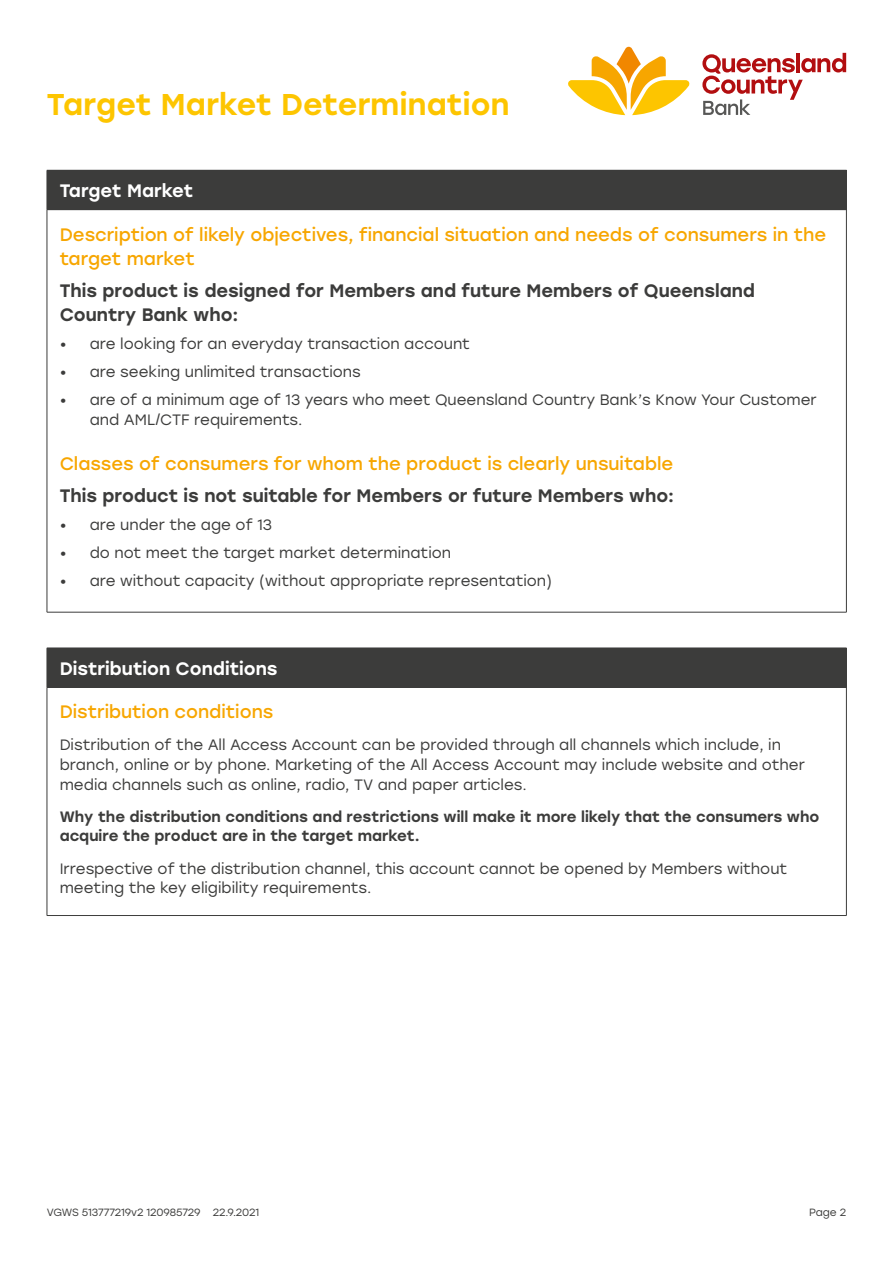
<style>
.page{position:relative;width:893px;height:1263px;background:#fff}
.page>*{position:absolute;margin:0;border:0;box-sizing:border-box;transform-origin:0 0}
.t1{font:500 30px "Stolzl";letter-spacing:.005em;color:#fdc500}
.t2{font:18px/24px "Stolzl";color:#f7a600}
.t3{font:500 18px/24px "Stolzl";color:#3c3c3b}
.t4{font:500 18px "Stolzl";color:#fff}
.t5{font:15px/19.5px "Stolzl";color:#3c3c3b}
.t6{font:500 15px/19.5px "Stolzl";color:#3c3c3b}
.t7{font:10.5px "Stolzl";letter-spacing:-.01em;color:#3c3c3b}
</style>
<div class="page">
<svg style="left:568px;top:47px;width:122px;height:68px"></svg>
<svg style="left:702px;top:53px;width:144px;height:62px"></svg>
<div style="left:47px;top:170px;width:799px;height:40px;background:#3c3c3b"></div>
<hr style="left:846px;top:170px;width:1px;height:40px;background:#3c3c3b">
<hr style="left:47px;top:210px;width:1px;height:402px;background:#3c3c3b">
<hr style="left:846px;top:210px;width:1px;height:402px;background:#3c3c3b">
<hr style="left:47px;top:612px;width:800px;height:1px;background:#3c3c3b">
<div style="left:47px;top:648px;width:799px;height:39px;background:#3c3c3b"></div>
<hr style="left:47px;top:687px;width:799px;height:1px;background:#3c3c3b">
<hr style="left:846px;top:648px;width:1px;height:39px;background:#3c3c3b">
<hr style="left:47px;top:687px;width:1px;height:228px;background:#3c3c3b">
<hr style="left:846px;top:687px;width:1px;height:228px;background:#3c3c3b">
<hr style="left:47px;top:915px;width:800px;height:1px;background:#3c3c3b">
<h1 class="t1" style="left:47px;top:83px;width:464px">Target Market Determination</h1>
<p class="t4" style="left:60px;top:178px;width:135px">Target Market</p>
<p class="t2" style="left:60px;top:221px;width:768px">Description of likely objectives, financial situation and needs of consumers in the target market</p>
<p class="t3" style="left:60px;top:278px;width:697px">This product is designed for Members and future Members of Queensland<br>Country Bank who:</p>
<p class="t5" style="left:60px;top:333px;width:412px">• are looking for an everyday transaction account</p>
<p class="t5" style="left:60px;top:361px;width:303px">• are seeking unlimited transactions</p>
<p class="t5" style="left:90px;top:389px;width:729px;text-indent:-30px">• are of a minimum age of 13 years who meet Queensland Country Bank’s Know Your Customer and AML/CTF requirements.</p>
<p class="t2" style="left:60px;top:451px;width:615px">Classes of consumers for whom the product is clearly unsuitable</p>
<p class="t3" style="left:60px;top:483px;width:616px">This product is not suitable for Members or future Members who:</p>
<p class="t5" style="left:60px;top:515px;width:214px">• are under the age of 13</p>
<p class="t5" style="left:60px;top:543px;width:393px">• do not meet the target market determination</p>
<p class="t5" style="left:60px;top:571px;width:494px">• are without capacity (without appropriate representation)</p>
<p class="t4" style="left:60px;top:655px;width:219px">Distribution Conditions</p>
<p class="t2" style="left:60px;top:699px;width:215px">Distribution conditions</p>
<p class="t5" style="left:60px;top:735px;width:747px">Distribution of the All Access Account can be provided through all channels which include, in branch, online or by phone. Marketing of the All Access Account may include website and other media channels such as online, radio, TV and paper articles.</p>
<p class="t6" style="left:60px;top:806px;width:761px">Why the distribution conditions and restrictions will make it more likely that the consumers who acquire the product are in the target market.</p>
<p class="t5" style="left:60px;top:858px;width:729px">Irrespective of the distribution channel, this account cannot be opened by Members without meeting the key eligibility requirements.</p>
<p class="t7" style="left:47px;top:1205px;width:214px">VGWS 513777219v2 120985729 22.9.2021</p>
<p class="t7" style="left:809px;top:1205px;width:38px">Page 2</p>
</div>
